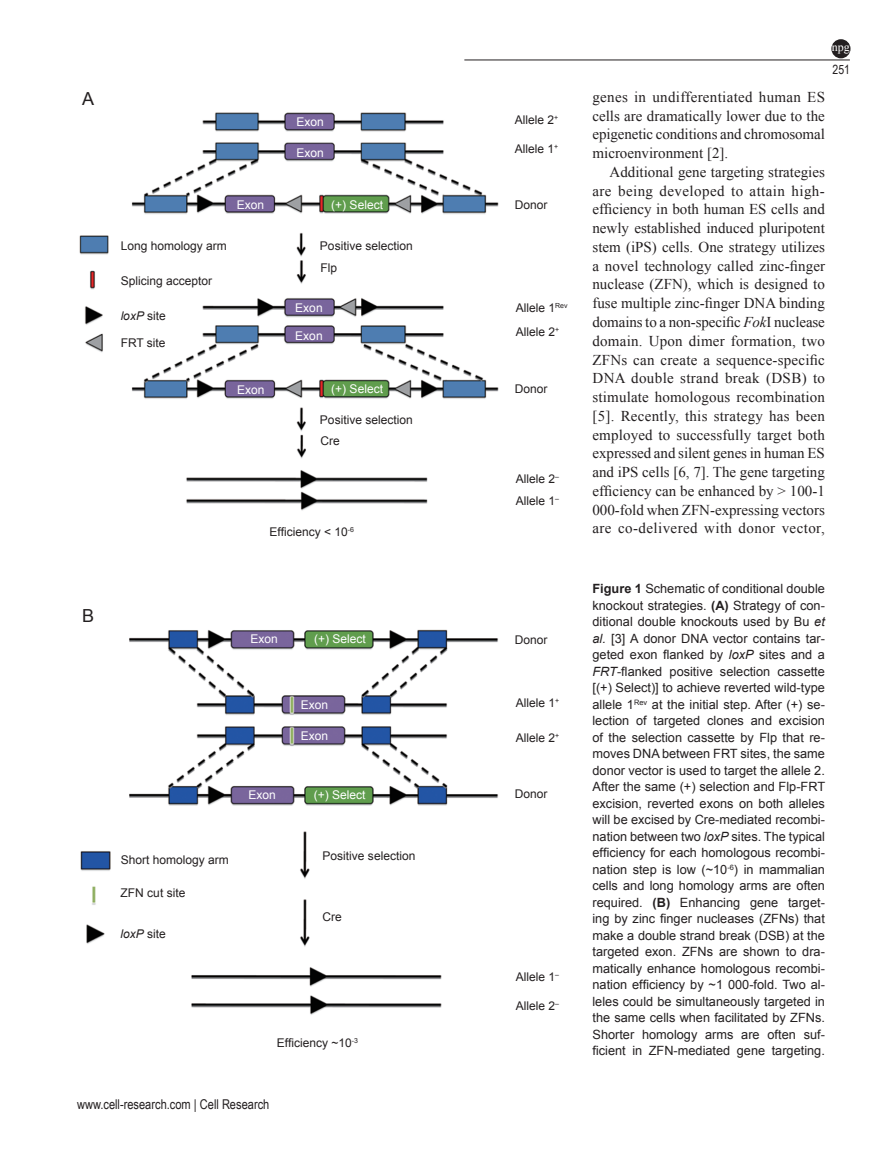
<style>
.page{position:relative;width:893px;height:1170px;background:#fff}
.page>*{position:absolute;margin:0;border:0;box-sizing:border-box;transform-origin:0 0}
.t1{font:18px "Arial MT2";color:#231f20}
.t2{font:15px/18.8px "Times New Roman";color:#231f20;text-align:justify}
.t3{font:15px/18.8px "Times New Roman PSMT2";color:#231f20}
.t4{font:13.5px "Arial Narrow";color:#231f20}
.t5{font:12.75px/16.5px "Arial MT2";color:#231f20;text-align:justify}
.t6{font:12.75px/16.5px "Arial";color:#231f20;text-align:justify}
.t7{font:12.75px "Arial Narrow";color:#231f20}
.t8{font:12px "Arial MT2";color:#231f20}
.t9{font:12px "Arial MT2";color:#fff}
.t10{font:12px "Arial";color:#231f20}
.t11{font:italic 12px "Arial";color:#231f20}
.t12{font:12px "Times New Roman";color:#fff}
.s1{font-family:"Arial MT2";font-style:normal}
.s2{font-family:"Times New Roman";font-style:italic}
.s3{font-family:"Times New Roman"}
.s4{font-family:"Arial";font-weight:700}
.s5{font-family:"Arial";font-style:italic}
.s6{font-style:italic}
.s7{font-family:"Arial MT2"}
.s8{font-family:"Arial"}
</style>
<div class="page">
<hr style="left:464px;top:60px;width:386px;height:1px;background:#231f20">
<div style="left:832px;top:40px;width:18px;height:18px;background:#231f20;border-radius:50%"></div>
<div style="left:831px;top:39px;width:19px;height:19px;border:2px solid #231f20;border-radius:50%"></div>
<img style="left:79px;top:112px;width:420px;height:903px">
<p class="t1" style="left:82px;top:87px;width:14px">A</p>
<p class="t9" style="left:296px;top:114px;width:29px">Exon</p>
<p class="t9" style="left:296px;top:145px;width:29px">Exon</p>
<p class="t9" style="left:237px;top:197px;width:29px">Exon</p>
<p class="t9" style="left:331px;top:197px;width:53px">(+) Select</p>
<p class="t8" style="left:121px;top:238px;width:108px">Long homology arm</p>
<p class="t8" style="left:320px;top:237px;width:94px">Positive selection</p>
<p class="t10" style="left:121px;top:273px;width:93px">Splicing acceptor</p>
<p class="t11" style="left:121px;top:308px;width:47px">loxP <span class="s1">site</span></p>
<p class="t8" style="left:121px;top:335px;width:46px">FRT site</p>
<p class="t10" style="left:320px;top:260px;width:18px">Flp</p>
<p class="t9" style="left:295px;top:300px;width:29px">Exon</p>
<p class="t9" style="left:295px;top:327px;width:29px">Exon</p>
<p class="t9" style="left:237px;top:381px;width:29px">Exon</p>
<p class="t9" style="left:331px;top:381px;width:53px">(+) Select</p>
<p class="t8" style="left:320px;top:411px;width:94px">Positive selection</p>
<p class="t8" style="left:320px;top:433px;width:21px">Cre</p>
<p class="t10" style="left:269px;top:523px;width:86px">Efficiency &lt; 10<sup>-6</sup></p>
<p class="t1" style="left:82px;top:604px;width:14px">B</p>
<p class="t9" style="left:251px;top:630px;width:29px">Exon</p>
<p class="t9" style="left:249px;top:787px;width:29px">Exon</p>
<p class="t8" style="left:121px;top:852px;width:110px">Short homology arm</p>
<p class="t10" style="left:121px;top:885px;width:66px">ZFN cut site</p>
<p class="t11" style="left:121px;top:926px;width:47px">loxP <span class="s1">site</span></p>
<p class="t9" style="left:314px;top:630px;width:53px">(+) Select</p>
<p class="t9" style="left:301px;top:697px;width:29px">Exon</p>
<p class="t9" style="left:301px;top:728px;width:29px">Exon</p>
<p class="t9" style="left:314px;top:786px;width:53px">(+) Select</p>
<p class="t8" style="left:323px;top:847px;width:94px">Positive selection</p>
<p class="t8" style="left:323px;top:908px;width:21px">Cre</p>
<p class="t10" style="left:277px;top:1034px;width:83px">Efficiency ~10<sup>-3</sup></p>
<p class="t4" style="left:77px;top:1094px;width:194px">www.cell-research.com | Cell Research</p>
<p class="t8" style="left:515px;top:112px;width:45px">Allele 2<sup>+</sup></p>
<p class="t8" style="left:515px;top:141px;width:45px">Allele 1<sup>+</sup></p>
<p class="t8" style="left:515px;top:197px;width:34px">Donor</p>
<p class="t8" style="left:516px;top:300px;width:53px">Allele 1<sup>Rev</sup></p>
<p class="t8" style="left:516px;top:324px;width:45px">Allele 2<sup>+</sup></p>
<p class="t8" style="left:515px;top:381px;width:34px">Donor</p>
<p class="t8" style="left:516px;top:470px;width:45px">Allele 2<sup>–</sup></p>
<p class="t8" style="left:516px;top:493px;width:45px">Allele 1<sup>–</sup></p>
<p class="t8" style="left:515px;top:632px;width:34px">Donor</p>
<p class="t8" style="left:516px;top:694px;width:45px">Allele 1<sup>+</sup></p>
<p class="t8" style="left:516px;top:729px;width:45px">Allele 2<sup>+</sup></p>
<p class="t8" style="left:515px;top:786px;width:34px">Donor</p>
<p class="t8" style="left:516px;top:968px;width:45px">Allele 1<sup>–</sup></p>
<p class="t8" style="left:516px;top:997px;width:45px">Allele 2<sup>–</sup></p>
<p class="t12" style="left:832px;top:39px;width:19px">npg</p>
<p class="t7" style="left:833px;top:60px;width:19px">251</p>
<p class="t2" style="left:592px;top:87px;width:234px">genes in undifferentiated human ES cells are dramatically lower due to the epigenetic conditions and chromosomal microenvironment [2].</p>
<p class="t2" style="left:592px;top:162px;width:234px;text-align:right">Additional gene targeting strategies are being developed to attain high-</p>
<p class="t3" style="left:592px;top:200px;width:234px">efficiency in both human ES cells and</p>
<p class="t2" style="left:592px;top:218px;width:234px">newly established induced pluripotent stem (iPS) cells. One strategy utilizes</p>
<p class="t3" style="left:592px;top:256px;width:234px">a novel technology called zinc-finger</p>
<p class="t2" style="left:592px;top:275px;width:234px">nuclease (ZFN), which is designed to</p>
<p class="t3" style="left:592px;top:293px;width:234px">fuse multiple zinc-finger DNA binding domains to a non-specific <span class="s2">Fok</span><span class="s3">I nuclease</span></p>
<p class="t2" style="left:592px;top:331px;width:234px">domain. Upon dimer formation, two</p>
<p class="t3" style="left:592px;top:350px;width:234px">ZFNs can create a sequence-specific</p>
<p class="t2" style="left:592px;top:368px;width:234px">DNA double strand break (DSB) to stimulate homologous recombination [5]. Recently, this strategy has been employed to successfully target both expressed and silent genes in human ES and iPS cells [6, 7]. The gene targeting</p>
<p class="t3" style="left:592px;top:481px;width:234px">efficiency can be enhanced by &gt; 100-1</p>
<p class="t2" style="left:592px;top:500px;width:234px">000-fold when ZFN-expressing vectors are co-delivered with donor vector,</p>
<p class="t5" style="left:592px;top:580px;width:234px"><span class="s4">Figure 1</span> Schematic of conditional double knockout strategies. <span class="s4">(A)</span> Strategy of con&shy;ditional double knockouts used by Bu <span class="s5">et al.</span> [3] A donor DNA vector contains tar-</p>
<p class="t6" style="left:592px;top:646px;width:234px">geted exon flanked by <span class="s6">loxP</span> <span class="s7">sites and a </span><span class="s6">FRT</span>-flanked positive selection cassette [(+) Select)] to achieve reverted wild-type <span class="s7">allele 1</span><sup>Rev</sup> at the initial step. After (+) se<span class="s7">-</span></p>
<p class="t5" style="left:592px;top:712px;width:234px">lection of targeted clones and excision</p>
<p class="t6" style="left:592px;top:729px;width:234px">of the selection cassette by Flp that re<span class="s7">-</span></p>
<p class="t5" style="left:592px;top:745px;width:234px">moves DNA between FRT sites, the same donor vector is used to target the allele 2.</p>
<p class="t6" style="left:592px;top:778px;width:234px">After the same (+) selection and Flp-FRT</p>
<p class="t5" style="left:592px;top:795px;width:234px">excision, reverted exons on both alleles will be excised by Cre-mediated recombi&shy;nation between two <span class="s5">loxP</span> <span class="s8">sites. The typical</span></p>
<p class="t6" style="left:592px;top:844px;width:234px">efficiency for each homologous recombi&shy;nation step is low (~10<sup>-6</sup><span class="s7">) in mammalian</span></p>
<p class="t5" style="left:592px;top:877px;width:234px">cells and long homology arms are often required. <span class="s4">(B)</span> Enhancing gene target-</p>
<p class="t6" style="left:592px;top:910px;width:234px">ing by zinc finger nucleases (ZFNs) that</p>
<p class="t5" style="left:592px;top:927px;width:234px">make a double strand break (DSB) at the</p>
<p class="t6" style="left:592px;top:943px;width:234px">targeted exon. ZFNs are shown to dra<span class="s7">-</span></p>
<p class="t5" style="left:592px;top:960px;width:234px">matically enhance homologous recombi-</p>
<p class="t6" style="left:592px;top:976px;width:234px">nation efficiency by ~1 000-fold. Two al<span class="s7">-</span></p>
<p class="t5" style="left:592px;top:993px;width:234px">leles could be simultaneously targeted in</p>
<p class="t6" style="left:592px;top:1009px;width:234px">the same cells when facilitated by ZFNs.</p>
<p class="t5" style="left:592px;top:1026px;width:234px">Shorter homology arms are often suf-</p>
<p class="t6" style="left:592px;top:1042px;width:234px">ficient in ZFN-mediated gene targeting.</p>
</div>
